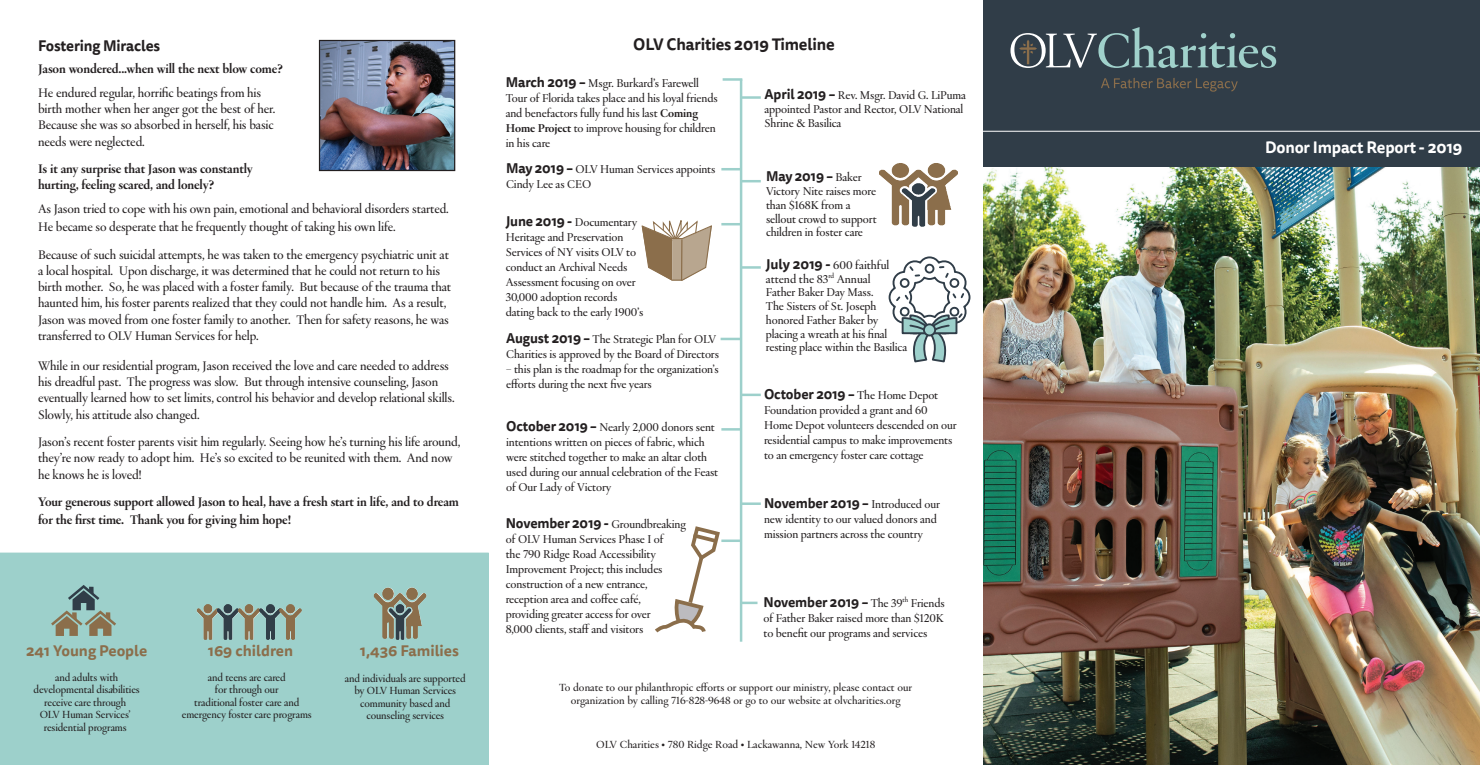
<style>
.page{position:relative;width:1480px;height:765px;background:#fff}
.page>*{position:absolute;margin:0;border:0;box-sizing:border-box;transform-origin:0 0}
.t1{font:700 16.25px "Tisa Sans Pro";letter-spacing:-.01em;color:#231f20}
.t2{font:700 16.25px "Tisa Sans Pro";letter-spacing:-.01em;color:#fff}
.t3{font:15px/16.2px "Galien";letter-spacing:-.01em;color:#231f20}
.t4{font:700 15px/16.2px "Galien";letter-spacing:-.01em;color:#231f20}
.t5{font:15px/18px "Galien";letter-spacing:-.01em;color:#231f20;scale:.96 1}
.t6{font:700 15px "Tisa Sans Pro";color:#8b6e4b}
.t7{font:15px "Tisa Sans Pro";color:#fff}
.t8{font:700 15px "Tisa Sans Pro";letter-spacing:-.01em;color:#231f20}
.t9{font:13.75px/15px "Galien";letter-spacing:-.01em;color:#231f20}
.t10{font:12.5px/12.5px "Galien";letter-spacing:-.01em;color:#231f20;text-align:center}
.s1{font-family:"Tisa Sans Pro";font-weight:700}
.s2{font-weight:700}
.s3{font-style:italic}
</style>
<div class="page">
<div style="left:0;top:553px;width:489px;height:212px;background:#9dd0cb"></div>
<hr style="left:740px;top:79px;width:2px;height:563px;background:#9dd0cb">
<hr style="left:722px;top:78px;width:20px;height:3px;background:#9dd0cb">
<hr style="left:721px;top:168px;width:20px;height:2px;background:#9dd0cb">
<hr style="left:741px;top:96px;width:19px;height:3px;background:#9dd0cb">
<svg style="left:742px;top:180px;width:18px;height:2px"></svg>
<svg style="left:742px;top:394px;width:18px;height:2px"></svg>
<hr style="left:720px;top:338px;width:20px;height:2px;background:#9dd0cb">
<hr style="left:741px;top:502px;width:19px;height:3px;background:#9dd0cb">
<hr style="left:721px;top:540px;width:20px;height:2px;background:#9dd0cb">
<svg style="left:742px;top:602px;width:15px;height:2px"></svg>
<img style="left:879px;top:170px;width:60px;height:55px">
<img style="left:901px;top:183px;width:34px;height:44px">
<svg style="left:641px;top:220px;width:71px;height:61px"></svg>
<hr style="left:721px;top:428px;width:20px;height:3px;background:#9dd0cb">
<hr style="left:721px;top:223px;width:20px;height:2px;background:#9dd0cb">
<hr style="left:741px;top:266px;width:19px;height:3px;background:#9dd0cb">
<svg style="left:655px;top:526px;width:67px;height:107px"></svg>
<img style="left:321px;top:42px;width:132px;height:127px">
<div style="left:319px;top:40px;width:136px;height:131px;border:1px solid #231f20"></div>
<svg style="left:48px;top:583px;width:71px;height:53px;background:#8ca99f"></svg>
<img style="left:374px;top:593px;width:40px;height:46px">
<img style="left:389px;top:604px;width:22px;height:36px">
<img style="left:984px;top:166px;width:495px;height:599px">
<div style="left:984px;top:0;width:495px;height:166px;background:#303d48"></div>
<svg style="left:1010px;top:27px;width:266px;height:41px"></svg>
<svg style="left:1101px;top:78px;width:136px;height:14px"></svg>
<hr style="left:977px;top:131px;width:502px;height:1px;background:#fff">
<svg style="left:888px;top:256px;width:83px;height:107px"></svg>
<img style="left:197px;top:604px;width:20px;height:36px">
<img style="left:217px;top:604px;width:62px;height:36px">
<img style="left:279px;top:604px;width:23px;height:36px">
<hr style="left:681px;top:239px;width:1px;height:42px;background:#8b6e4b">
<p class="t8" style="left:38px;top:34px;width:124px">Fostering Miracles</p>
<p class="t4" style="left:38px;top:61px;width:246px">Jason wondered...when will the next blow come?</p>
<p class="t3" style="left:38px;top:84px;width:239px">He endured regular, horrific beatings from his birth mother when her anger got the best of her.<br>Because she was so absorbed in herself, his basic needs were neglected.</p>
<p class="t4" style="left:38px;top:161px;width:216px">Is it any surprise that Jason was constantly hurting, feeling scared, and lonely?</p>
<p class="t5" style="left:38px;top:200px;width:429px">As Jason tried to cope with his own pain, emotional and behavioral disorders started.<br>He became so desperate that he frequently thought of taking his own life.</p>
<p class="t3" style="left:38px;top:246px;width:415px">Because of such suicidal attempts, he was taken to the emergency psychiatric unit at a local hospital. Upon discharge, it was determined that he could not return to his birth mother. So, he was placed with a foster family. But because of the trauma that haunted him, his foster parents realized that they could not handle him. As a result, Jason was moved from one foster family to another. Then for safety reasons, he was transferred to OLV Human Services for help.</p>
<p class="t3" style="left:38px;top:357px;width:418px">While in our residential program, Jason received the love and care needed to address his dreadful past. The progress was slow. But through intensive counseling, Jason eventually learned how to set limits, control his behavior and develop relational skills.<br>Slowly, his attitude also changed.</p>
<p class="t3" style="left:38px;top:434px;width:424px">Jason’s recent foster parents visit him regularly. Seeing how he’s turning his life around, they’re now ready to adopt him. He’s so excited to be reunited with them. And now he knows he is loved!</p>
<p class="t4" style="left:38px;top:493px;width:422px;line-height:18px">Your generous support allowed Jason to heal, have a fresh start in life, and to dream for the first time. Thank you for giving him hope!</p>
<p class="t1" style="left:633px;top:32px;width:203px">OLV Charities 2019 Timeline</p>
<p class="t9" style="left:506px;top:75px;width:213px"><span class="s1">March 2019 –</span> Msgr. Burkard’s Farewell Tour of Florida takes place and his loyal friends and benefactors fully fund his last <span class="s2">Coming Home Project</span> to improve housing for children in his care</p>
<p class="t9" style="left:764px;top:89px;width:203px;line-height:13.8px"><span class="s1">April 2019 –</span> Rev. Msgr. David G. LiPuma appointed Pastor and Rector, OLV National<br>Shrine &amp; Basilica</p>
<p class="t9" style="left:506px;top:162px;width:211px"><span class="s1">May 2019 –</span> OLV Human Services appoints<br>Cindy Lee as CEO</p>
<p class="t9" style="left:506px;top:214px;width:133px"><span class="s1">June 2019 -</span> Documentary<br>Heritage and Preservation<br>Services of NY visits OLV to conduct an Archival Needs<br>Assessment focusing on over</p>
<p class="t9" style="left:506px;top:289px;width:139px">30,000 adoption records dating back to the early 1900’s</p>
<p class="t9" style="left:506px;top:331px;width:214px"><span class="s1">August 2019 –</span> The Strategic Plan for OLV<br>Charities is approved by the Board of Directors</p>
<p class="t9" style="left:506px;top:361px;width:214px">– this plan is the roadmap for the organization’s efforts during the next five years</p>
<p class="t9" style="left:506px;top:420px;width:214px"><span class="s1">October 2019 –</span> Nearly 2,000 donors sent intentions written on pieces of fabric, which were stitched together to make an altar cloth used during our annual celebration of the Feast of Our Lady of Victory</p>
<p class="t9" style="left:506px;top:516px;width:182px"><span class="s1">November 2019 -</span> Groundbreaking of OLV Human Services Phase I of</p>
<p class="t9" style="left:506px;top:546px;width:158px">the 790 Ridge Road Accessibility Improvement Project; this includes construction of a new entrance, reception area and coffee café, providing greater access for over 8,000 clients, staff and visitors</p>
<p class="t9" style="left:766px;top:171px;width:112px;line-height:13.8px"><span class="s1">May 2019 –</span> Baker<br>Victory Nite raises more than $168K from a sellout crowd to support children in foster care</p>
<p class="t9" style="left:766px;top:258px;width:143px;line-height:13.8px"><span class="s1">July 2019 -</span> 600 faithful attend the 83<sup>rd</sup> Annual<br>Father Baker Day Mass.<br>The Sisters of St. Joseph honored Father Baker by placing a wreath at his final resting place within the Basilica</p>
<p class="t9" style="left:764px;top:388px;width:194px"><span class="s1">October 2019 –</span> The Home Depot Foundation provided a grant and 60<br>Home Depot volunteers descended on our residential campus to make improvements</p>
<p class="t9" style="left:764px;top:448px;width:161px">to an emergency foster care cottage</p>
<p class="t9" style="left:764px;top:497px;width:177px"><span class="s1">November 2019 –</span> Introduced our new identity to our valued donors and mission partners across the country</p>
<p class="t9" style="left:763px;top:596px;width:183px;text-align:justify"><span class="s1">November 2019 –</span> The 39<sup>th</sup> Friends of Father Baker raised more than $120K to benefit our programs and services</p>
<p class="t6" style="left:26px;top:640px;width:123px">241 Young People</p>
<p class="t10" style="left:34px;top:671px;width:108px">and adults with developmental dis<span class="s3">a</span>bilities receive care through<br>OLV Human Services’ residential programs</p>
<p class="t6" style="left:208px;top:640px;width:87px">169 children</p>
<p class="t10" style="left:182px;top:671px;width:131px">and teens are cared<br>for through our<br>traditional foster care and emergency foster care programs</p>
<p class="t6" style="left:360px;top:640px;width:101px">1,436 Families</p>
<p class="t10" style="left:345px;top:672px;width:122px">and individuals are supported by OLV Human Services community based and counseling services</p>
<p class="t10" style="left:559px;top:681px;width:354px">To donate to our philanthropic efforts or support our ministry, please contact our organization by calling 716-828-9648 or go to our website at olvcharities.org</p>
<p class="t10" style="left:596px;top:738px;width:281px">OLV Charities • 780 Ridge Road • Lackawanna, New York 14218</p>
<p class="t2" style="left:1265px;top:135px;width:199px">Donor Impact Report - 2019</p>
<p class="t7" style="left:1276px;top:141px;width:176px">Donor Impact Report 2019</p>
</div>
